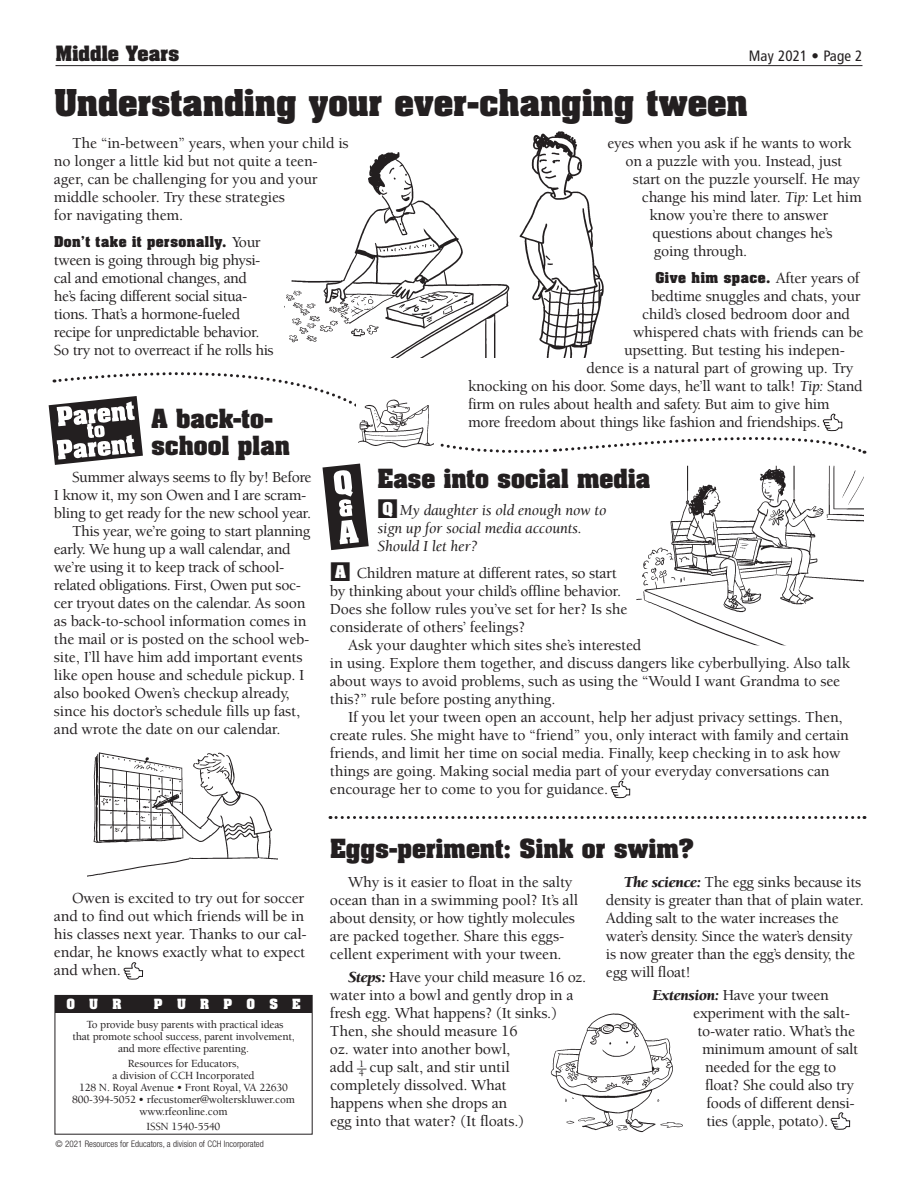
<style>
.page{position:relative;width:918px;height:1188px;background:#fff}
.page>*{position:absolute;margin:0;border:0;box-sizing:border-box;transform-origin:0 0}
.t1{font:700 31.5px "Aachen";color:#231f20}
.t2{font:700 22.5px/27px "Aachen";color:#231f20}
.t3{font:700 18px "Aachen";color:#231f20}
.t4{font:500 15.75px/18px "Berkeley Std";letter-spacing:-.01em;color:#231f20}
.t5{font:500 15.75px/18px "Berkeley Std";letter-spacing:-.03em;color:#231f20}
.t6{font:italic 15.75px/18px "Berkeley Std";letter-spacing:-.01em;color:#231f20}
.t7{font:condensed 15px "Frutiger LT Pro";letter-spacing:.01em;color:#231f20}
.t8{font:700 12.75px "Aachen";letter-spacing:.04em;color:#231f20}
.t9{font:700 12px "Aachen";letter-spacing:1.195em;color:#fff}
.t10{font:500 11.25px/12px "Berkeley Std";letter-spacing:-.015em;color:#231f20;text-align:center}
.t11{font:300 condensed 9px "Helvetica Neue";color:#231f20}
.s1{font-weight:400;font-style:italic}
.s2{font-family:"Berkeley Std";font-weight:500;font-size:15.75px}
.s3{font-family:"Aachen";font-weight:700;font-style:normal;font-size:15px;color:#fff}
.s4{font-family:"Aachen";font-weight:700;font-size:15px;color:#fff}
.s5{font-weight:900;font-style:italic}
.s6{font-size:13.35px}
</style>
<div class="page">
<div style="left:55px;top:995px;width:257px;height:18px;background:#231f20"></div>
<hr style="left:56px;top:65px;width:806px;height:1px;background:#231f20">
<svg style="left:330px;top:816px;width:535px;height:3px"></svg>
<svg style="left:611px;top:780px;width:19px;height:19px"></svg>
<svg style="left:124px;top:962px;width:19px;height:18px"></svg>
<svg style="left:831px;top:1112px;width:19px;height:18px"></svg>
<svg style="left:49px;top:372px;width:816px;height:178px"></svg>
<img style="left:358px;top:394px;width:76px;height:55px">
<img style="left:550px;top:1013px;width:133px;height:119px">
<img style="left:284px;top:131px;width:320px;height:226px">
<img style="left:87px;top:752px;width:191px;height:125px">
<img style="left:630px;top:466px;width:234px;height:179px">
<h2 class="t3" style="left:56px;top:40px;width:125px">Middle Years</h2>
<h2 class="t7" style="left:749px;top:47px;width:115px">May 2021 • Page 2</h2>
<h2 class="t1" style="left:54px;top:80px;width:696px">Understanding your ever-changing tween</h2>
<p class="t4" style="left:608px;top:134px;width:246px">eyes when you ask if he wants to work</p>
<p class="t4" style="left:626px;top:152px;width:218px">on a puzzle with you. Instead, just</p>
<p class="t4" style="left:633px;top:170px;width:229px">start on the puzzle yourself. He may</p>
<p class="t4" style="left:642px;top:188px;width:221px">change his mind later. <span class="s1">Tip:</span> Let him</p>
<p class="t4" style="left:649px;top:206px;width:180px">know you’re there to answer</p>
<p class="t4" style="left:652px;top:224px;width:182px">questions about changes he’s</p>
<p class="t4" style="left:654px;top:242px;width:95px">going through.</p>
<p class="t8" style="left:656px;top:268px;width:206px">Give him space. <span class="s2">After years of</span></p>
<p class="t4" style="left:651px;top:287px;width:211px">bedtime snuggles and chats, your</p>
<p class="t4" style="left:642px;top:305px;width:210px">child’s closed bedroom door and</p>
<p class="t4" style="left:633px;top:323px;width:232px">whispered chats with friends can be</p>
<p class="t4" style="left:624px;top:341px;width:223px">upsetting. But testing his indepen-</p>
<p class="t4" style="left:587px;top:359px;width:268px">dence is a natural part of growing up. Try</p>
<p class="t4" style="left:468px;top:377px;width:396px">knocking on his door. Some days, he’ll want to talk! <span class="s1">Tip:</span> Stand</p>
<p class="t4" style="left:468px;top:395px;width:363px">firm on rules about health and safety. But aim to give him</p>
<p class="t4" style="left:468px;top:413px;width:354px">more freedom about things like fashion and friendships.</p>
<h2 class="t2" style="left:377px;top:464px;width:274px">Ease into social media</h2>
<p class="t6" style="left:377px;top:501px;width:230px">■<span class="s3">Q</span> My daughter is old enough now to sign up for social media accounts.<br>Should I let her?</p>
<p class="t4" style="left:330px;top:564px;width:288px">■<span class="s4">A</span> Children mature at different rates, so start</p>
<p class="t4" style="left:330px;top:582px;width:293px">by thinking about your child’s offline behavior.</p>
<p class="t4" style="left:330px;top:600px;width:299px">Does she follow rules you’ve set for her? Is she</p>
<p class="t4" style="left:330px;top:618px;width:197px">considerate of others’ feelings?</p>
<p class="t4" style="left:348px;top:636px;width:295px">Ask your daughter which sites she’s interested</p>
<p class="t4" style="left:330px;top:654px;width:522px">in using. Explore them together, and discuss dangers like cyberbullying. Also talk</p>
<p class="t4" style="left:330px;top:672px;width:512px">about ways to avoid problems, such as using the “Would I want Grandma to see</p>
<p class="t4" style="left:330px;top:690px;width:227px">this?” rule before posting anything.</p>
<p class="t4" style="left:348px;top:708px;width:496px">If you let your tween open an account, help her adjust privacy settings. Then,</p>
<p class="t4" style="left:330px;top:726px;width:521px">create rules. She might have to “friend” you, only interact with family and certain</p>
<p class="t4" style="left:330px;top:744px;width:512px">friends, and limit her time on social media. Finally, keep checking in to ask how</p>
<p class="t4" style="left:330px;top:762px;width:501px">things are going. Making social media part of your everyday conversations can</p>
<p class="t4" style="left:330px;top:780px;width:280px">encourage her to come to you for guidance.</p>
<p class="t4" style="left:54px;top:134px;width:296px;text-indent:18px">The “in-between” years, when your child is no longer a little kid but not quite a teen&shy;ager, can be challenging for you and your middle schooler. Try these strategies<br>for navigating them.</p>
<p class="t8" style="left:54px;top:232px;width:208px">Don’t take it personally. <span class="s2">Your</span></p>
<p class="t5" style="left:54px;top:251px;width:221px">tween is going through big physi&shy;cal and emotional changes, and<br>he’s facing different social situa&shy;tions. That’s a hormone-fueled recipe for unpredictable behavior.<br>So try not to overreact if he rolls his</p>
<h2 class="t2" style="left:152px;top:404px;width:140px">A back-to&shy;school plan</h2>
<p class="t4" style="left:72px;top:468px;width:241px">Summer always seems to fly by! Before</p>
<p class="t4" style="left:54px;top:486px;width:254px">I know it, my son Owen and I are scram-</p>
<p class="t4" style="left:54px;top:504px;width:259px">bling to get ready for the new school year.</p>
<p class="t4" style="left:72px;top:522px;width:240px">This year, we’re going to start planning</p>
<p class="t4" style="left:54px;top:540px;width:238px">early. We hung up a wall calendar, and</p>
<p class="t4" style="left:54px;top:558px;width:232px">we’re using it to keep track of school-</p>
<p class="t4" style="left:54px;top:576px;width:249px">related obligations. First, Owen put soc-</p>
<p class="t4" style="left:54px;top:594px;width:253px">cer tryout dates on the calendar. As soon</p>
<p class="t4" style="left:54px;top:612px;width:254px">as back-to-school information comes in</p>
<p class="t4" style="left:54px;top:630px;width:257px">the mail or is posted on the school web-</p>
<p class="t4" style="left:54px;top:648px;width:250px">site, I’ll have him add important events</p>
<p class="t4" style="left:54px;top:666px;width:252px">like open house and schedule pickup. I</p>
<p class="t4" style="left:54px;top:684px;width:237px">also booked Owen’s checkup already,</p>
<p class="t4" style="left:54px;top:702px;width:248px">since his doctor’s schedule fills up fast,</p>
<p class="t4" style="left:54px;top:720px;width:228px">and wrote the date on our calendar.</p>
<p class="t4" style="left:54px;top:890px;width:254px;text-indent:18px">Owen is excited to try out for soccer and to find out which friends will be in his classes next year. Thanks to our cal&shy;endar, he knows exactly what to expect and when.</p>
<p class="t9" style="left:66px;top:996px;width:57px">OUR</p>
<p class="t9" style="left:154px;top:996px;width:148px">PURPOSE</p>
<p class="t10" style="left:72px;top:1018px;width:224px">To provide busy parents with practical ideas<br>that promote school success, parent involvement, and more effective parenting.</p>
<p class="t10" style="left:72px;top:1057px;width:224px">Resources for Educators,<br>a division of CCH Incorporated<br>128 N. Royal Avenue • Front Royal, VA 22630<br>800-394-5052 • rfecustomer@wolterskluwer.com www.rfeonline.com</p>
<p class="t10" style="left:147px;top:1120px;width:75px">ISSN 1540-5540</p>
<p class="t11" style="left:56px;top:1139px;width:210px">© 2021 Resources for Educators, a division of CCH Incorporated</p>
<h2 class="t2" style="left:330px;top:835px;width:366px">Eggs-periment: Sink or swim?</h2>
<p class="t4" style="left:606px;top:873px;width:259px;text-indent:18px"><span class="s5">The science:</span> The egg sinks because its density is greater than that of plain water.<br>Adding salt to the water increases the water’s density. Since the water’s density is now greater than the egg’s density, the egg will float!</p>
<p class="t4" style="left:652px;top:986px;width:178px"><span class="s5">Extension:</span> Have your tween</p>
<p class="t4" style="left:693px;top:1004px;width:158px">experiment with the salt-</p>
<p class="t4" style="left:698px;top:1022px;width:159px">to-water ratio. What’s the</p>
<p class="t4" style="left:702px;top:1040px;width:158px">minimum amount of salt</p>
<p class="t4" style="left:705px;top:1058px;width:133px">needed for the egg to</p>
<p class="t4" style="left:705px;top:1076px;width:151px">float? She could also try</p>
<p class="t4" style="left:706px;top:1094px;width:150px">foods of different densi-</p>
<p class="t4" style="left:706px;top:1112px;width:123px">ties (apple, potato).</p>
<p class="t4" style="left:330px;top:873px;width:250px;text-indent:18px">Why is it easier to float in the salty ocean than in a swimming pool? It’s all about density, or how tightly molecules are packed together. Share this eggs&shy;cellent experiment with your tween.</p>
<p class="t4" style="left:330px;top:968px;width:258px;text-indent:18px"><span class="s5">Steps:</span> Have your child measure 16 oz. water into a bowl and gently drop in a fresh egg. What happens? (It sinks.)<br>Then, she should measure 16<br>oz. water into another bowl,<br>add <sup>1</sup><span class="s6">–</span><sub>4</sub> cup salt, and stir until<br>completely dissolved. What<br>happens when she drops an<br>egg into that water? (It floats.)</p>
</div>
